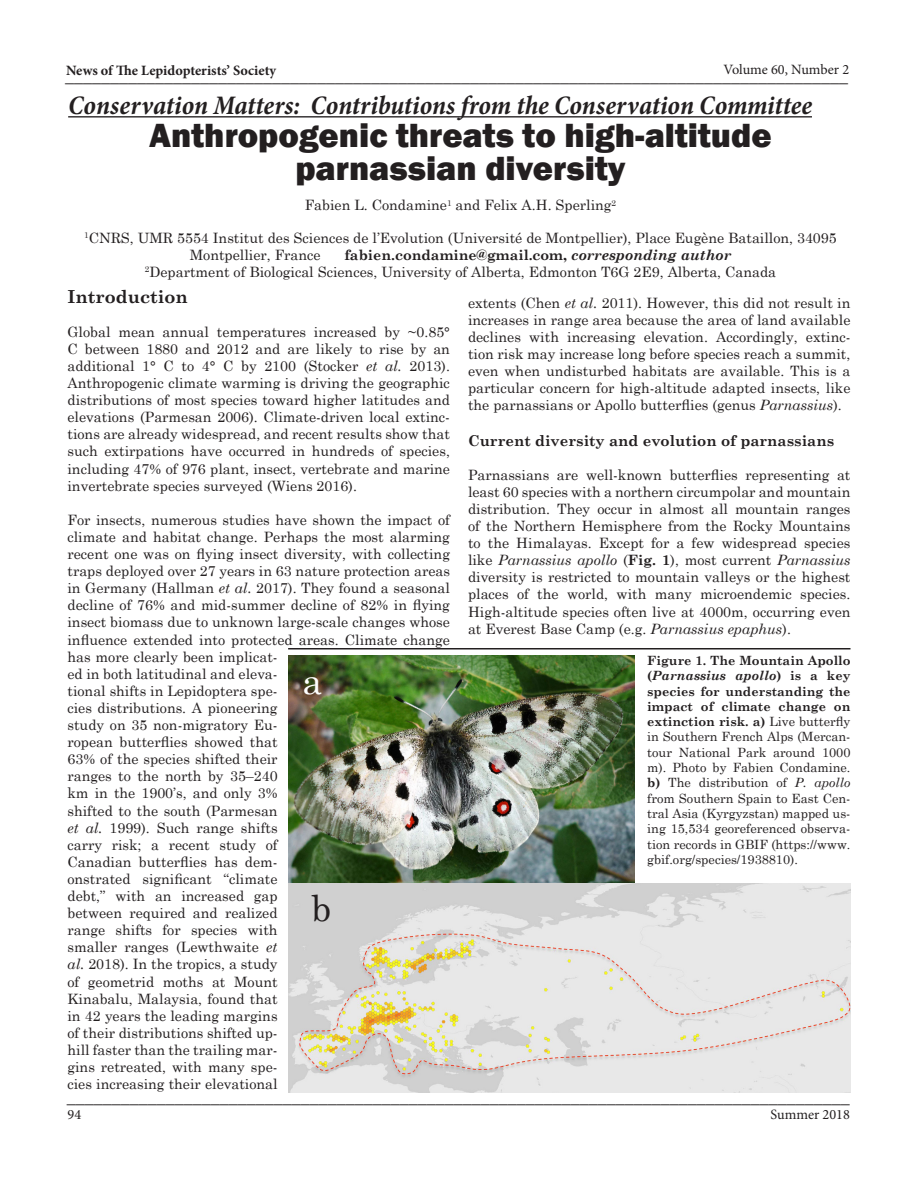
<style>
.page{position:relative;width:918px;height:1188px;background:#fff}
.page>*{position:absolute;margin:0;border:0;box-sizing:border-box;transform-origin:0 0}
.t1{font:36px "Century Schoolbook";color:#fff}
.t2{font:36px "Century Schoolbook";color:#231f20}
.t3{font:800 34.5px/33px "Franklin Gothic";color:#231f20;text-align:center}
.t4{font:italic 700 condensed 27px "Minion Pro";color:#231f20}
.t5{font:18px "Minion Pro";color:#231f20}
.t6{font:700 18px "Century Schoolbook";color:#231f20}
.t7{font:700 15px "Century Schoolbook";color:#231f20}
.t8{font:14.25px/17.1px "Century Schoolbook";color:#231f20;text-align:justify}
.t9{font:700 14.25px "Century Schoolbook";color:#231f20}
.t10{font:700 14.25px "Minion Pro";color:#231f20}
.t11{font:14.25px "Minion Pro";color:#231f20}
.t12{font:12.75px/15.3px "Century Schoolbook";color:#231f20;text-align:justify}
.s1{font-style:italic}
.s2{font-weight:700}
.s3{font-weight:700;font-style:italic}
</style>
<div class="page">
<hr style="left:68px;top:116px;width:744px;height:2px;background:#231f20">
<img style="left:288px;top:656px;width:346px;height:227px">
<img style="left:288px;top:883px;width:562px;height:210px">
<hr style="left:288px;top:648px;width:562px;height:2px;background:#231f20">
<p class="t10" style="left:66px;top:60px;width:212px">News of The Lepidopterists’ Society</p>
<p class="t11" style="left:723px;top:60px;width:127px">Volume 60, Number 2</p>
<p class="t5" style="left:65px;top:64px;width:784px">_______________________________________________________________________________________</p>
<p class="t3" style="left:149px;top:119px;width:624px">Anthropogenic threats to high-altitude parnassian diversity</p>
<p class="t8" style="left:305px;top:196px;width:313px">Fabien L. Condamine<sup>1</sup> and Felix A.H. Sperling<sup>2</sup></p>
<p class="t8" style="left:190px;top:228px;width:648px;text-indent:-106px"><sup>1</sup>CNRS, UMR 5554 Institut des Sciences de l’Evolution (Université de Montpellier), Place Eugène Bataillon, 34095<br>Montpellier, France</p>
<p class="t4" style="left:68px;top:87px;width:745px">Conservation Matters: Contributions from the Conservation Committee</p>
<p class="t9" style="left:344px;top:243px;width:388px">fabien.condamine@gmail.com, <span class="s1">corresponding author</span></p>
<p class="t8" style="left:145px;top:262px;width:633px"><sup>2</sup>Department of Biological Sciences, University of Alberta, Edmonton T6G 2E9, Alberta, Canada</p>
<p class="t6" style="left:68px;top:282px;width:122px">Introduction</p>
<p class="t8" style="left:68px;top:322px;width:384px">Global mean annual temperatures increased by ~0.85° C between 1880 and 2012 and are likely to rise by an additional 1° C to 4° C by 2100 (Stocker <span class="s1">et al.</span> 2013).<br>Anthropogenic climate warming is driving the geographic distributions of most species toward higher latitudes and elevations (Parmesan 2006). Climate-driven local extinc&shy;tions are already widespread, and recent results show that such extirpations have occurred in hundreds of species, including 47% of 976 plant, insect, vertebrate and marine invertebrate species surveyed (Wiens 2016).</p>
<p class="t8" style="left:68px;top:510px;width:384px;text-align:left">For insects, numerous studies have shown the impact of climate and habitat change. Perhaps the most alarming recent one was on flying insect diversity, with collecting traps deployed over 27 years in 63 nature protection areas in Germany (Hallman <span class="s1">et al.</span> 2017). They found a seasonal decline of 76% and mid-summer decline of 82% in flying insect biomass due to unknown large-scale changes whose influence extended into protected areas. Climate change has more clearly been implicat-<br>ed in both latitudinal and eleva-<br>tional shifts in Lepidoptera spe-<br>cies distributions. A pioneering<br>study on 35 non-migratory Eu-<br>ropean butterflies showed that<br>63% of the species shifted their<br>ranges to the north by 35–240<br>km in the 1900’s, and only 3%<br>shifted to the south (Parmesan<br><span class="s1">et al.</span> 1999). Such range shifts<br>carry risk; a recent study of<br>Canadian butterflies has dem-<br>onstrated significant “climate<br>debt,” with an increased gap<br>between required and realized<br>range shifts for species with<br>smaller ranges (Lewthwaite <span class="s1">et<br>al.</span> 2018). In the tropics, a study<br>of geometrid moths at Mount<br>Kinabalu, Malaysia, found that<br>in 42 years the leading margins<br>of their distributions shifted up-<br>hill faster than the trailing mar-<br>gins retreated, with many spe-<br>cies increasing their elevational</p>
<p class="t8" style="left:468px;top:293px;width:384px">extents (Chen <span class="s1">et al.</span> 2011). However, this did not result in increases in range area because the area of land available declines with increasing elevation. Accordingly, extinc&shy;tion risk may increase long before species reach a summit, even when undisturbed habitats are available. This is a particular concern for high-altitude adapted insects, like the parnassians or Apollo butterflies (genus <span class="s1">Parnassius</span>).</p>
<p class="t7" style="left:468px;top:428px;width:368px">Current diversity and evolution of parnassians</p>
<p class="t8" style="left:468px;top:465px;width:384px">Parnassians are well-known butterflies representing at least 60 species with a northern circumpolar and mountain distribution. They occur in almost all mountain ranges of the Northern Hemisphere from the Rocky Mountains to the Himalayas. Except for a few widespread species like <span class="s1">Parnassius apollo</span> (<span class="s2">Fig. 1</span>), most current <span class="s1">Parnassius </span>diversity is restricted to mountain valleys or the highest places of the world, with many microendemic species.<br>High-altitude species often live at 4000m, occurring even at Everest Base Camp (e.g. <span class="s1">Parnassius epaphus</span>).</p>
<p class="t12" style="left:647px;top:652px;width:205px"><span class="s2">Figure 1. The Mountain Apollo (</span><span class="s3">Parnassius apollo</span><span class="s2">) is a key species for understanding the impact of climate change on extinction risk. a)</span> Live butterfly in Southern French Alps (Mercan&shy;tour National Park around 1000 m). Photo by Fabien Condamine. <span class="s2">b)</span> The distribution of <span class="s1">P. apollo </span>from Southern Spain to East Cen&shy;tral Asia (Kyrgyzstan) mapped us&shy;ing 15,534 georeferenced observa&shy;tion records in GBIF (https://www. gbif.org/species/1938810).</p>
<p class="t1" style="left:302px;top:650px;width:22px">a</p>
<p class="t2" style="left:311px;top:878px;width:22px">b</p>
<p class="t5" style="left:67px;top:1085px;width:785px">_______________________________________________________________________________________</p>
<p class="t11" style="left:771px;top:1105px;width:81px">Summer 2018</p>
<p class="t11" style="left:68px;top:1105px;width:15px">94</p>
</div>
